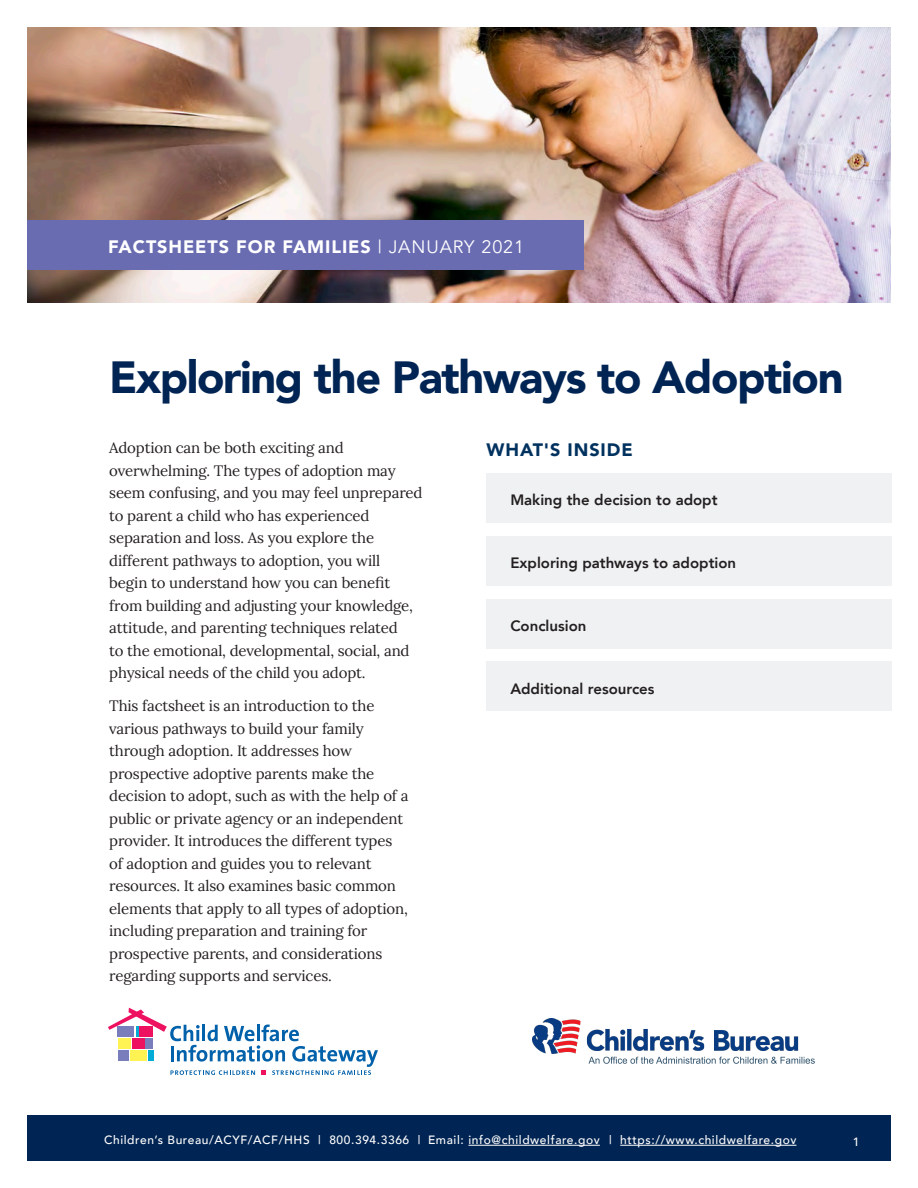
<style>
.page{position:relative;width:918px;height:1188px;background:#fff}
.page>*{position:absolute;margin:0;border:0;box-sizing:border-box;transform-origin:0 0}
.t1{font:900 45px "Avenir";letter-spacing:-.03em;color:#002453}
.t2{font:900 18px "Avenir";letter-spacing:.05em;color:#fff}
.t3{font:900 18px "Avenir";letter-spacing:.05em;color:#00325f}
.t4{font:15px/22.5px "Lora";letter-spacing:-.01em;color:#231f20}
.t5{font:800 15px "Avenir";color:#231f20}
.t6{font:500 12px "Avenir";letter-spacing:.05em;color:#fff}
.s1{font-weight:400}
</style>
<div class="page">
<div style="left:27px;top:1116px;width:864px;height:45px;background:#002453"></div>
<img style="left:27px;top:27px;width:864px;height:276px">
<div style="left:27px;top:220px;width:556px;height:50px;background:#6a6cb2"></div>
<div style="left:487px;top:473px;width:405px;height:50px;background:#f0f1f2"></div>
<div style="left:487px;top:599px;width:405px;height:49px;background:#f0f1f2"></div>
<div style="left:487px;top:536px;width:405px;height:50px;background:#f0f1f2"></div>
<div style="left:487px;top:661px;width:405px;height:50px;background:#f0f1f2"></div>
<svg style="left:108px;top:1008px;width:270px;height:67px"></svg>
<img style="left:532px;top:1019px;width:282px;height:45px">
<hr style="left:620px;top:1145px;width:176px;height:1px;background:#fff">
<hr style="left:468px;top:1145px;width:132px;height:1px;background:#fff">
<p class="t2" style="left:108px;top:231px;width:418px">FACTSHEETS FOR FAMILIES <span class="s1">| JANUARY 2021</span></p>
<h1 class="t1" style="left:109px;top:339px;width:736px">Exploring the Pathways to Adoption</h1>
<p class="t4" style="left:109px;top:436px;width:315px">Adoption can be both exciting and overwhelming. The types of adoption may seem confusing, and you may feel unprepared to parent a child who has experienced separation and loss. As you explore the different pathways to adoption, you will<br>begin to understand how you can benefit from building and adjusting your knowledge, attitude, and parenting techniques related<br>to the emotional, developmental, social, and physical needs of the child you adopt.</p>
<p class="t4" style="left:109px;top:694px;width:301px">This factsheet is an introduction to the various pathways to build your family through adoption. It addresses how prospective adoptive parents make the decision to adopt, such as with the help of a public or private agency or an independent provider. It introduces the different types of adoption and guides you to relevant resources. It also examines basic common elements that apply to all types of adoption, including preparation and training for prospective parents, and considerations regarding supports and services.</p>
<h2 class="t3" style="left:487px;top:434px;width:148px">WHAT'S INSIDE</h2>
<p class="t5" style="left:510px;top:488px;width:209px">Making the decision to adopt</p>
<p class="t5" style="left:510px;top:551px;width:227px">Exploring pathways to adoption</p>
<p class="t5" style="left:510px;top:614px;width:78px">Conclusion</p>
<p class="t5" style="left:510px;top:677px;width:146px">Additional resources</p>
<p class="t6" style="left:104px;top:1130px;width:318px">Children’s Bureau/ACYF/ACF/HHS | 800.394.3366 |</p>
<p class="t6" style="left:428px;top:1130px;width:173px">Email: info@childwelfare.gov</p>
<p class="t6" style="left:609px;top:1130px;width:189px">| https://www.childwelfare.gov</p>
<p class="t6" style="left:853px;top:1131px;width:8px">1</p>
</div>
